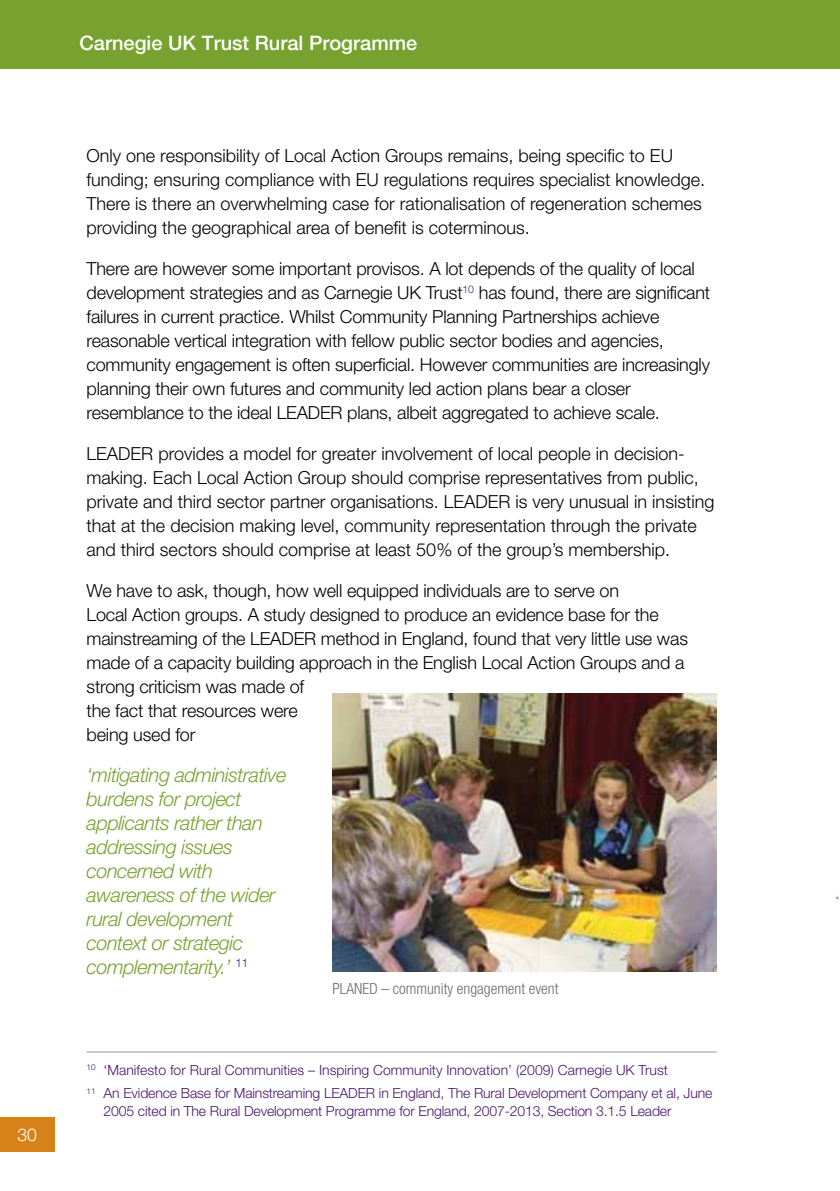
<style>
.page{position:relative;width:840px;height:1191px;background:#fff}
.page>*{position:absolute;margin:0;border:0;box-sizing:border-box;transform-origin:0 0}
.t1{font:italic 300 20px/24px "Helvetica Neue LT";letter-spacing:-.025em;color:#78a22f}
.t2{font:500 20px "Helvetica Neue LT";color:#fff}
.t3{font:300 18px/24px "Helvetica Neue LT";letter-spacing:-.01em;color:#000}
.t4{font:300 17.6px "Helvetica Neue LT";color:#fff}
.t5{font:300 condensed 15.4px "Helvetica Neue LT";color:#6d6e67}
.t6{font:300 14px/23.6px "Helvetica Neue LT";letter-spacing:-.01em;color:#49176d}
</style>
<div class="page">
<div style="left:0;top:0;width:839px;height:68px;background:#78a22f"></div>
<div style="left:0;top:1117px;width:54px;height:34px;background:#d68218"></div>
<img style="left:332px;top:693px;width:384px;height:279px">
<hr style="left:86px;top:1051px;width:630px;height:1px;background:#939598">
<img style="left:835px;top:896px;width:4px;height:5px">
<p class="t4" style="left:17px;top:1124px;width:21px">30</p>
<p class="t2" style="left:79px;top:31px;width:339px">Carnegie UK Trust Rural Programme</p>
<p class="t3" style="left:86px;top:143px;width:619px">Only one responsibility of Local Action Groups remains, being specific to EU funding; ensuring compliance with EU regulations requires specialist knowledge.<br>There is there an overwhelming case for rationalisation of regeneration schemes providing the geographical area of benefit is coterminous.</p>
<p class="t3" style="left:86px;top:256px;width:625px">There are however some important provisos. A lot depends of the quality of local development strategies and as Carnegie UK Trust<sup>10</sup> has found, there are significant failures in current practice. Whilst Community Planning Partnerships achieve reasonable vertical integration with fellow public sector bodies and agencies, community engagement is often superficial. However communities are increasingly planning their own futures and community led action plans bear a closer resemblance to the ideal LEADER plans, albeit aggregated to achieve scale.</p>
<p class="t3" style="left:86px;top:441px;width:629px">LEADER provides a model for greater involvement of local people in decision&shy;making. Each Local Action Group should comprise representatives from public, private and third sector partner organisations. LEADER is very unusual in insisting that at the decision making level, community representation through the private and third sectors should comprise at least 50% of the group’s membership.</p>
<p class="t3" style="left:86px;top:578px;width:602px">We have to ask, though, how well equipped individuals are to serve on<br>Local Action groups. A study designed to produce an evidence base for the mainstreaming of the LEADER method in England, found that very little use was made of a capacity building approach in the English Local Action Groups and a strong criticism was made of<br>the fact that resources were<br>being used for</p>
<p class="t1" style="left:86px;top:762px;width:201px">‘mitigating administrative burdens for project applicants rather than addressing issues concerned with awareness of the wider rural development context or strategic complementarity.’ <sup>11</sup></p>
<p class="t5" style="left:332px;top:980px;width:227px">PLANED – community engagement event</p>
<p class="t6" style="left:86px;top:1057px;width:627px"><sup>10</sup> ‘Manifesto for Rural Communities – Inspiring Community Innovation’ (2009) Carnegie UK Trust<br><sup>11</sup> An Evidence Base for Mainstreaming LEADER in England, The Rural Development Company et al, June</p>
<p class="t6" style="left:103px;top:1099px;width:569px">2005 cited in The Rural Development Programme for England, 2007-2013, Section 3.1.5 Leader</p>
</div>
